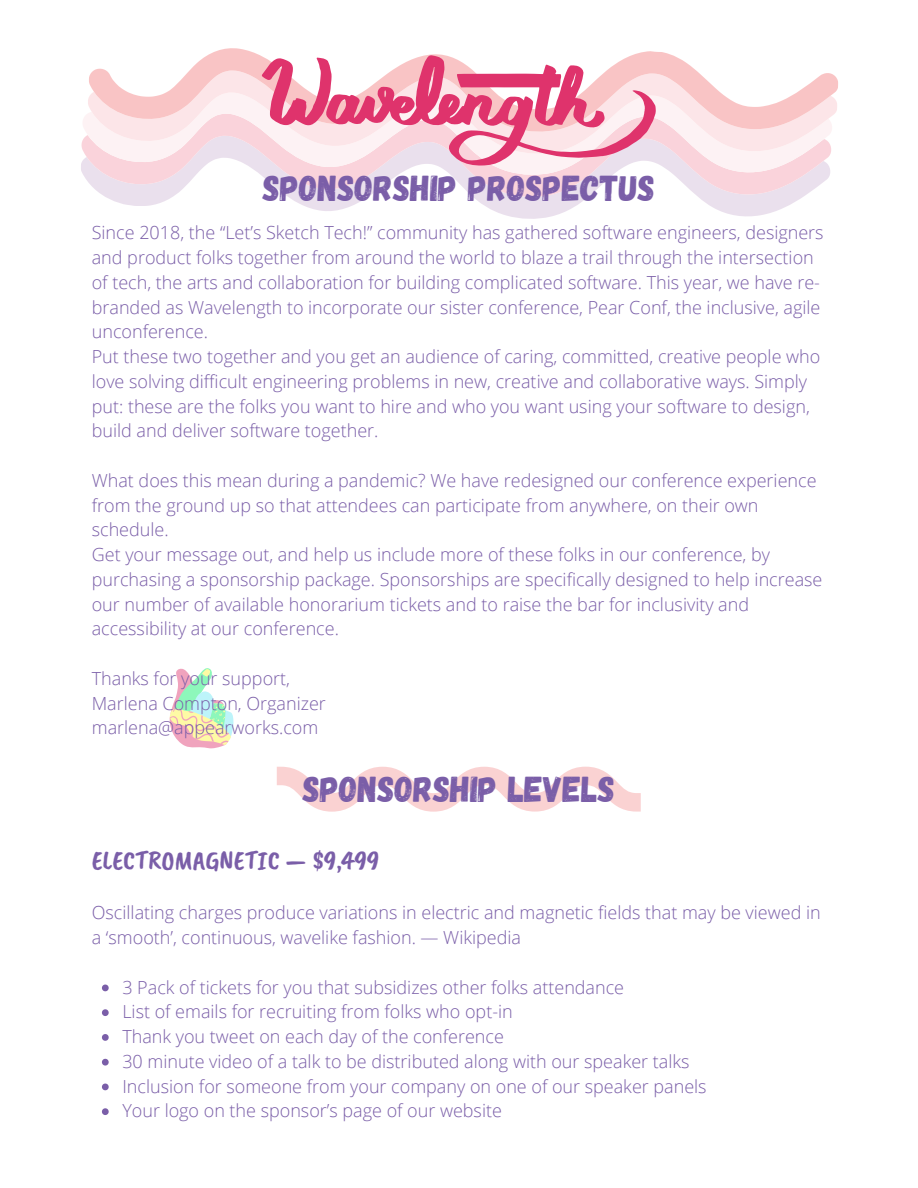
<style>
.page{position:relative;width:918px;height:1188px;background:#fff}
.page>*{position:absolute;margin:0;border:0;box-sizing:border-box;transform-origin:0 0}
.t1{font:36px "Gagalin";color:#7a5ea8}
.t2{font:27px "Caveat Brush";color:#7a5ea8}
.t3{font:300 18px/24.8px "Open Sans";color:#7a5ea8}
</style>
<div class="page">
<svg style="left:101px;top:194px;width:706px;height:22px"></svg>
<svg style="left:81px;top:116px;width:749px;height:78px"></svg>
<svg style="left:86px;top:115px;width:745px;height:55px"></svg>
<svg style="left:87px;top:48px;width:751px;height:101px"></svg>
<svg style="left:262px;top:55px;width:394px;height:111px"></svg>
<svg style="left:169px;top:668px;width:65px;height:81px"></svg>
<svg style="left:277px;top:767px;width:364px;height:45px"></svg>
<svg style="left:102px;top:985px;width:7px;height:6px"></svg>
<svg style="left:102px;top:1009px;width:7px;height:7px"></svg>
<svg style="left:102px;top:1034px;width:7px;height:7px"></svg>
<svg style="left:102px;top:1059px;width:7px;height:7px"></svg>
<svg style="left:102px;top:1084px;width:7px;height:6px"></svg>
<svg style="left:102px;top:1108px;width:7px;height:7px"></svg>
<p class="t1" style="left:263px;top:165px;width:394px">SPONSORSHIP PROSPECTUS</p>
<p class="t3" style="left:92px;top:220px;width:733px">Since 2018, the “Let’s Sketch Tech!” community has gathered software engineers, designers and product folks together from around the world to blaze a trail through the intersection of tech, the arts and collaboration for building complicated software. This year, we have re&shy;branded as Wavelength to incorporate our sister conference, Pear Conf, the inclusive, agile unconference.</p>
<p class="t3" style="left:92px;top:344px;width:730px">Put these two together and you get an audience of caring, committed, creative people who love solving difficult engineering problems in new, creative and collaborative ways. Simply put: these are the folks you want to hire and who you want using your software to design, build and deliver software together.</p>
<p class="t3" style="left:92px;top:468px;width:726px">What does this mean during a pandemic? We have redesigned our conference experience from the ground up so that attendees can participate from anywhere, on their own schedule.</p>
<p class="t3" style="left:92px;top:542px;width:732px">Get your message out, and help us include more of these folks in our conference, by purchasing a sponsorship package. Sponsorships are specifically designed to help increase our number of available honorarium tickets and to raise the bar for inclusivity and accessibility at our conference.</p>
<p class="t3" style="left:92px;top:666px;width:200px">Thanks for your support,</p>
<p class="t3" style="left:92px;top:690px;width:236px">Marlena Compton, Organizer</p>
<p class="t3" style="left:92px;top:715px;width:228px">marlena@appearworks.com</p>
<p class="t1" style="left:303px;top:766px;width:314px">SPONSORSHIP LEVELS</p>
<p class="t2" style="left:92px;top:843px;width:289px">ELECTROMAGNETIC — $9,499</p>
<p class="t3" style="left:92px;top:900px;width:730px">Oscillating charges produce variations in electric and magnetic fields that may be viewed in a ‘smooth’, continuous, wavelike fashion. — Wikipedia</p>
<p class="t3" style="left:122px;top:974px;width:503px">3 Pack of tickets for you that subsidizes other folks attendance</p>
<p class="t3" style="left:122px;top:999px;width:392px">List of emails for recruiting from folks who opt-in</p>
<p class="t3" style="left:122px;top:1024px;width:383px">Thank you tweet on each day of the conference</p>
<p class="t3" style="left:122px;top:1048px;width:569px">30 minute video of a talk to be distributed along with our speaker talks</p>
<p class="t3" style="left:122px;top:1073px;width:586px">Inclusion for someone from your company on one of our speaker panels</p>
<p class="t3" style="left:122px;top:1098px;width:381px">Your logo on the sponsor’s page of our website</p>
</div>
